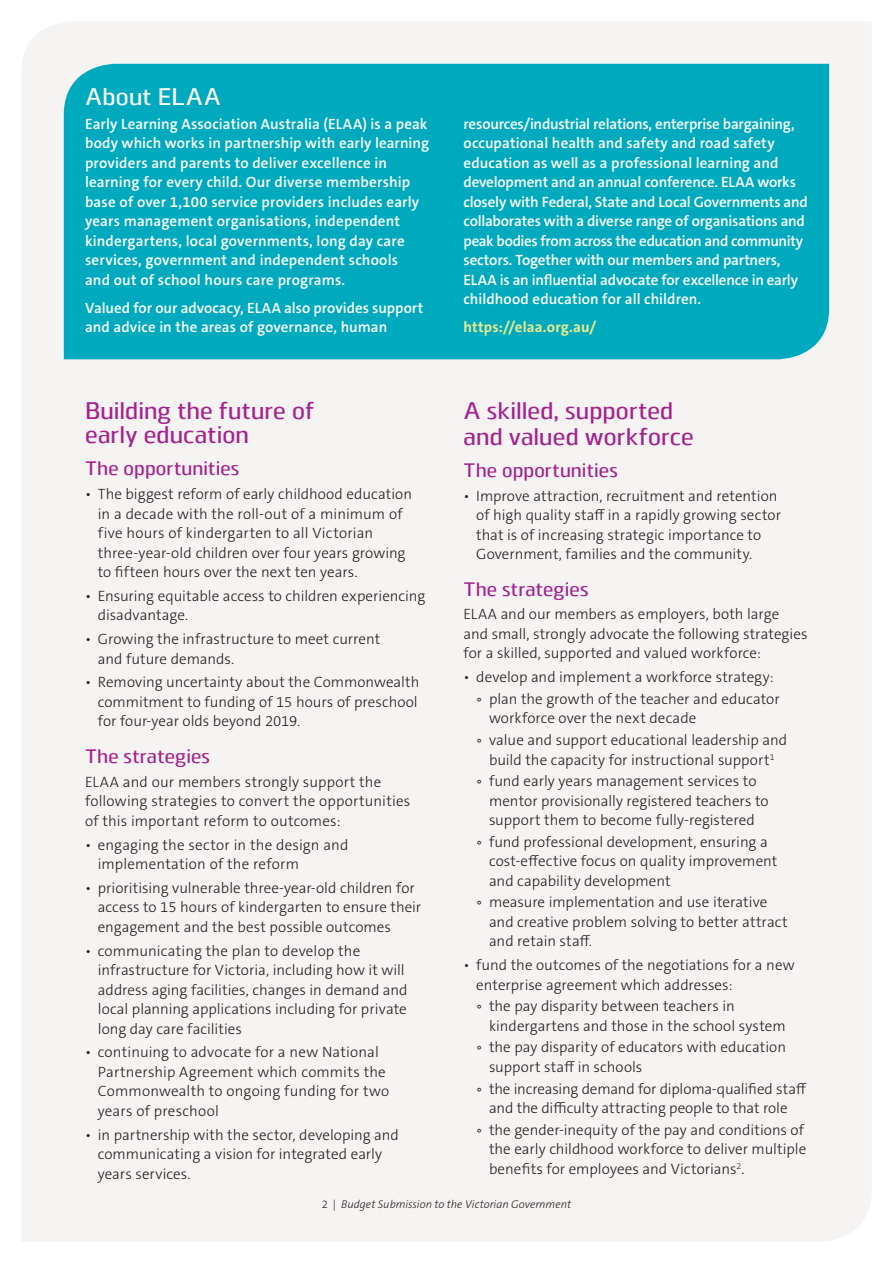
<style>
.page{position:relative;width:893px;height:1263px;background:#fff}
.page>*{position:absolute;margin:0;border:0;box-sizing:border-box;transform-origin:0 0}
.t1{font:500 24px/24px "Juhl";letter-spacing:.005em;color:#a6228e}
.t2{font:500 24px "Juhl";letter-spacing:.015em;color:#fff}
.t3{font:500 19.5px "Juhl";letter-spacing:.01em;color:#a6228e}
.t4{font:300 15px/19.5px "The Sans C5";letter-spacing:.005em;color:#231f20}
.t5{font:600 15px/19.5px "The Sans C5";color:#fff}
.t6{font:700 15px "The Sans C5";letter-spacing:.01em;color:#e9eb8e}
.t7{font:italic 300 11.25px "The Sans C5";color:#231f20}
.s1{font-style:normal}
</style>
<div class="page">
<div style="left:22px;top:22px;width:849px;height:1219px;background:#f5f4f3"></div>
<div style="left:64px;top:64px;width:765px;height:295px;background:#00aabe"></div>
<svg style="left:478px;top:780px;width:3px;height:4px"></svg>
<svg style="left:478px;top:840px;width:3px;height:4px"></svg>
<svg style="left:478px;top:901px;width:3px;height:4px"></svg>
<svg style="left:477px;top:1005px;width:4px;height:4px"></svg>
<svg style="left:477px;top:1046px;width:4px;height:4px"></svg>
<svg style="left:477px;top:1087px;width:4px;height:4px"></svg>
<svg style="left:477px;top:1128px;width:4px;height:4px"></svg>
<h1 class="t2" style="left:85px;top:81px;width:138px">About ELAA</h1>
<p class="t5" style="left:85px;top:114px;width:346px">Early Learning Association Australia (ELAA) is a peak body which works in partnership with early learning providers and parents to deliver excellence in learning for every child. Our diverse membership base of over 1,100 service providers includes early years management organisations, independent kindergartens, local governments, long day care services, government and independent schools<br>and out of school hours care programs.</p>
<p class="t5" style="left:85px;top:298px;width:340px">Valued for our advocacy, ELAA also provides support and advice in the areas of governance, human</p>
<h1 class="t1" style="left:85px;top:398px;width:231px">Building the future of early education</h1>
<h2 class="t3" style="left:85px;top:455px;width:156px">The opportunities</h2>
<p class="t4" style="left:98px;top:484px;width:316px;text-indent:-13px">• The biggest reform of early childhood education in a decade with the roll-out of a minimum of five hours of kindergarten to all Victorian three-year-old children over four years growing to fifteen hours over the next ten years.</p>
<p class="t4" style="left:98px;top:586px;width:329px;text-indent:-13px">• Ensuring equitable access to children experiencing disadvantage.</p>
<p class="t4" style="left:98px;top:629px;width:284px;text-indent:-13px">• Growing the infrastructure to meet current and future demands.</p>
<p class="t4" style="left:98px;top:673px;width:323px;text-align:justify;text-indent:-13px">• Removing uncertainty about the Commonwealth commitment to funding of 15 hours of preschool for four-year olds beyond 2019.</p>
<h2 class="t3" style="left:85px;top:743px;width:127px">The strategies</h2>
<p class="t4" style="left:85px;top:772px;width:327px">ELAA and our members strongly support the following strategies to convert the opportunities of this important reform to outcomes:</p>
<p class="t4" style="left:98px;top:835px;width:252px;text-indent:-13px">• engaging the sector in the design and implementation of the reform</p>
<p class="t4" style="left:98px;top:878px;width:325px;text-indent:-13px">• prioritising vulnerable three-year-old children for access to 15 hours of kindergarten to ensure their engagement and the best possible outcomes</p>
<p class="t4" style="left:98px;top:941px;width:311px;text-indent:-13px">• communicating the plan to develop the infrastructure for Victoria, including how it will address aging facilities, changes in demand and local planning applications including for private long day care facilities</p>
<p class="t4" style="left:98px;top:1042px;width:293px;text-indent:-13px">• continuing to advocate for a new National Partnership Agreement which commits the Commonwealth to ongoing funding for two years of preschool</p>
<p class="t4" style="left:98px;top:1125px;width:303px;text-indent:-13px">• in partnership with the sector, developing and communicating a vision for integrated early years services.</p>
<p class="t5" style="left:463px;top:114px;width:346px">resources/industrial relations, enterprise bargaining, occupational health and safety and road safety education as well as a professional learning and development and an annual conference. ELAA works closely with Federal, State and Local Governments and collaborates with a diverse range of organisations and peak bodies from across the education and community sectors. Together with our members and partners, ELAA is an influential advocate for excellence in early childhood education for all children.</p>
<p class="t6" style="left:463px;top:318px;width:135px">https://elaa.org.au/</p>
<h1 class="t1" style="left:463px;top:397px;width:232px;line-height:25.5px">A skilled, supported and valued workforce</h1>
<h2 class="t3" style="left:463px;top:457px;width:156px">The opportunities</h2>
<p class="t4" style="left:476px;top:486px;width:306px;text-indent:-13px">• Improve attraction, recruitment and retention of high quality staff in a rapidly growing sector that is of increasing strategic importance to Government, families and the community.</p>
<h2 class="t3" style="left:463px;top:576px;width:127px">The strategies</h2>
<p class="t4" style="left:463px;top:605px;width:345px">ELAA and our members as employers, both large and small, strongly advocate the following strategies for a skilled, supported and valued workforce:</p>
<p class="t4" style="left:489px;top:666px;width:292px;line-height:21.6px;text-indent:-26px">• develop and implement a workforce strategy: plan the growth of the teacher and educator</p>
<p class="t4" style="left:489px;top:708px;width:300px;line-height:21.6px">workforce over the next decade<br>value and support educational leadership and</p>
<p class="t4" style="left:489px;top:749px;width:287px;line-height:21.6px">build the capacity for instructional support<sup>1 </sup>fund early years management services to</p>
<p class="t4" style="left:489px;top:791px;width:281px">mentor provisionally registered teachers to support them to become fully-registered</p>
<p class="t4" style="left:489px;top:832px;width:290px">fund professional development, ensuring a cost-effective focus on quality improvement and capability development</p>
<p class="t4" style="left:489px;top:893px;width:300px">measure implementation and use iterative and creative problem solving to better attract and retain staff.</p>
<p class="t4" style="left:476px;top:955px;width:320px;text-indent:-13px">• fund the outcomes of the negotiations for a new enterprise agreement which addresses:</p>
<p class="t4" style="left:489px;top:996px;width:298px">the pay disparity between teachers in kindergartens and those in the school system</p>
<p class="t4" style="left:489px;top:1038px;width:299px">the pay disparity of educators with education support staff in schools</p>
<p class="t4" style="left:489px;top:1079px;width:319px">the increasing demand for diploma-qualified staff and the difficulty attracting people to that role</p>
<p class="t4" style="left:489px;top:1120px;width:319px">the gender-inequity of the pay and conditions of the early childhood workforce to deliver multiple benefits for employees and Victorians<sup>2</sup>.</p>
<p class="t7" style="left:322px;top:1196px;width:251px"><span class="s1">2 |</span> Budget Submission to the Victorian Government</p>
</div>
